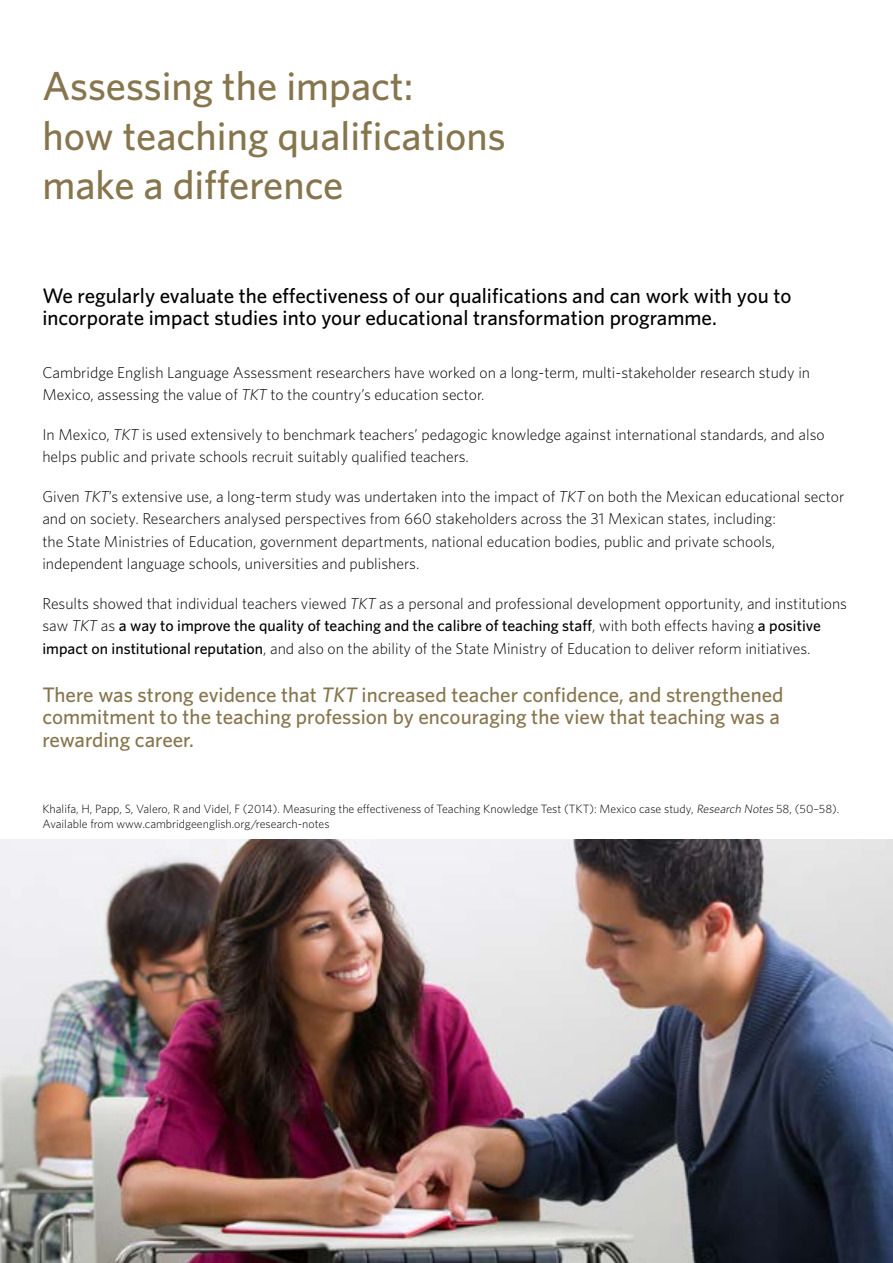
<style>
.page{position:relative;width:893px;height:1263px;background:#fff}
.page>*{position:absolute;margin:0;border:0;box-sizing:border-box;transform-origin:0 0}
.t1{font:500 40.5px/49.5px "Whitney";color:#86754d}
.t2{font:500 21px/22.5px "Whitney";color:#86754d}
.t3{font:500 21px/22.5px "Whitney";color:#000}
.t4{font:300 15.75px/22.5px "Whitney";color:#000}
.t5{font:300 12px/14.4px "Whitney";color:#000}
.s1{font-style:italic}
.s2{font-weight:500}
</style>
<div class="page">
<img style="left:0;top:840px;width:893px;height:423px">
<h1 class="t1" style="left:42px;top:61px;width:465px">Assessing the impact:<br>how teaching qualifications make a difference</h1>
<h2 class="t3" style="left:42px;top:284px;width:751px">We regularly evaluate the effectiveness of our qualifications and can work with you to incorporate impact studies into your educational transformation programme.</h2>
<p class="t4" style="left:42px;top:360px;width:769px">Cambridge English Language Assessment researchers have worked on a long-term, multi-stakeholder research study in<br>Mexico, assessing the value of <span class="s1">TKT</span> to the country’s education sector.</p>
<p class="t4" style="left:42px;top:422px;width:784px">In Mexico, <span class="s1">TKT</span> is used extensively to benchmark teachers’ pedagogic knowledge against international standards, and also helps public and private schools recruit suitably qualified teachers.</p>
<p class="t4" style="left:42px;top:484px;width:803px">Given <span class="s1">TKT</span>’s extensive use, a long-term study was undertaken into the impact of <span class="s1">TKT</span> on both the Mexican educational sector and on society. Researchers analysed perspectives from 660 stakeholders across the 31 Mexican states, including:<br>the State Ministries of Education, government departments, national education bodies, public and private schools, independent language schools, universities and publishers.</p>
<p class="t4" style="left:42px;top:591px;width:806px">Results showed that individual teachers viewed <span class="s1">TKT</span> as a personal and professional development opportunity, and institutions saw <span class="s1">TKT</span> as <span class="s2">a way to improve the quality of teaching and the calibre of teaching staff</span>, with both effects having <span class="s2">a positive impact on institutional reputation</span>, and also on the ability of the State Ministry of Education to deliver reform initiatives.</p>
<h2 class="t2" style="left:42px;top:683px;width:743px">There was strong evidence that <span class="s1">TKT</span> increased teacher confidence, and strengthened commitment to the teaching profession by encouraging the view that teaching was a rewarding career.</h2>
<p class="t5" style="left:42px;top:801px;width:798px">Khalifa, H, Papp, S, Valero, R and Videl, F (2014). Measuring the effectiveness of Teaching Knowledge Test (TKT): Mexico case study, <span class="s1">Research Notes</span> 58, (50–58).<br>Available from www.cambridgeenglish.org/research-notes</p>
</div>
